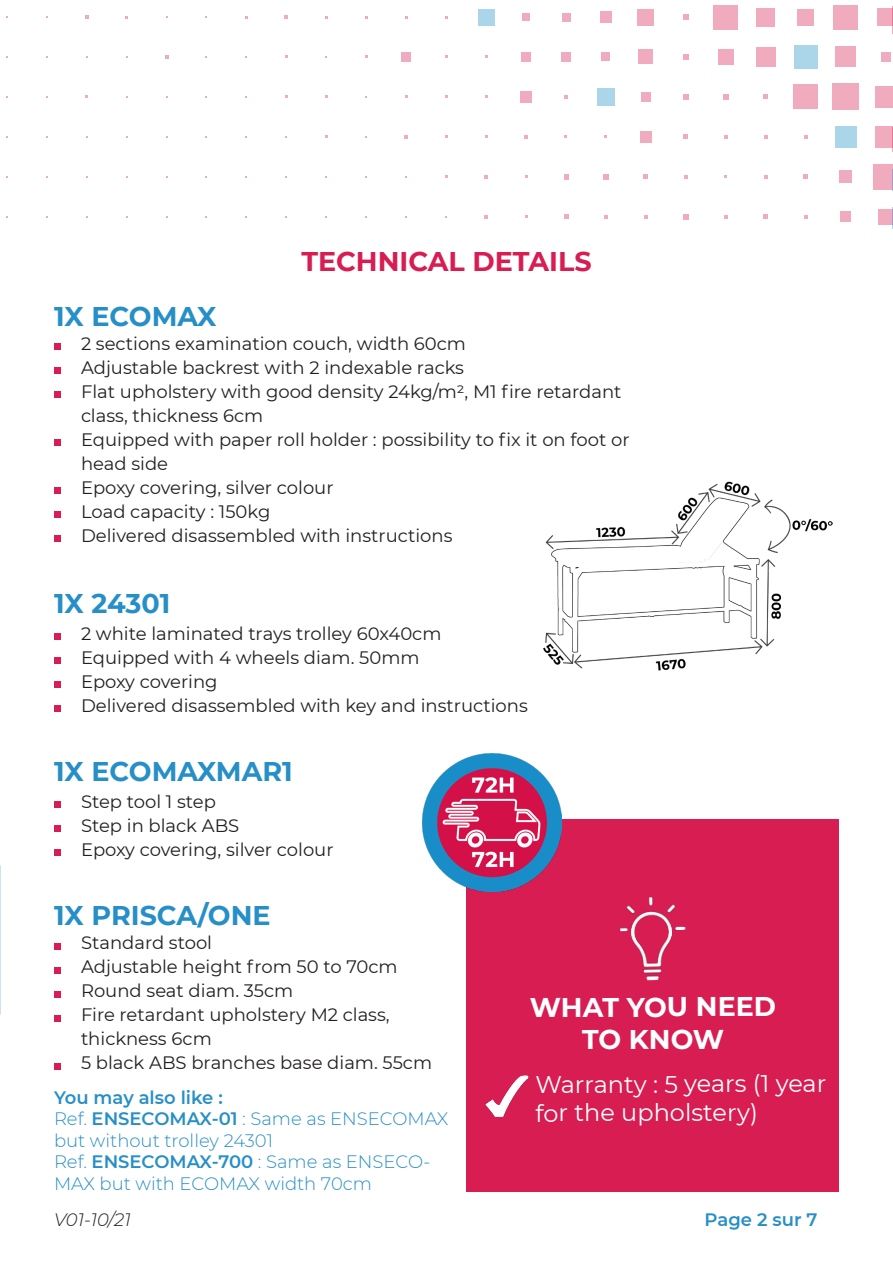
<style>
.page{position:relative;width:893px;height:1263px;background:#fff}
.page>*{position:absolute;margin:0;border:0;box-sizing:border-box;transform-origin:0 0}
.t1{font:700 27px "Montserrat";color:#278fc7}
.t2{font:700 27px "Montserrat";letter-spacing:-.005em;color:#fff}
.t3{font:700 27px "Montserrat";color:#d71d52}
.t4{font:24px "Montserrat";letter-spacing:-.005em;color:#fff}
.t5{font:18px/24px "Montserrat";color:#231f20}
.TITRE_1{font:300 18px/21.6px "Montserrat";color:#278fc7}
.TITRE_1-2{font:600 18px "Montserrat";color:#278fc7}
.t6{font:italic 300 18px "Montserrat";color:#231f20}
.s1{font-weight:600}
</style>
<div class="page">
<div style="left:878px;top:209px;width:14px;height:16px;background:#f0abbf"></div>
<div style="left:873px;top:164px;width:19px;height:25px;background:#f0abbf"></div>
<div style="left:875px;top:126px;width:17px;height:21px;background:#f0abbf"></div>
<div style="left:875px;top:86px;width:17px;height:22px;background:#f0abbf"></div>
<div style="left:881px;top:52px;width:9px;height:10px;background:#f0abbf"></div>
<div style="left:877px;top:8px;width:15px;height:18px;background:#f0abbf"></div>
<div style="left:840px;top:212px;width:11px;height:10px;background:#f0abbf"></div>
<div style="left:839px;top:171px;width:13px;height:12px;background:#f0abbf"></div>
<div style="left:835px;top:126px;width:21px;height:22px;background:#abd5e9"></div>
<div style="left:832px;top:84px;width:27px;height:26px;background:#f0abbf"></div>
<div style="left:835px;top:47px;width:21px;height:20px;background:#f0abbf"></div>
<div style="left:833px;top:5px;width:25px;height:24px;background:#f0abbf"></div>
<svg style="left:804px;top:215px;width:4px;height:4px"></svg>
<svg style="left:803px;top:175px;width:5px;height:4px"></svg>
<svg style="left:804px;top:135px;width:4px;height:4px"></svg>
<div style="left:793px;top:84px;width:25px;height:25px;background:#f0abbf"></div>
<div style="left:794px;top:45px;width:23px;height:24px;background:#abd5e9"></div>
<div style="left:797px;top:9px;width:17px;height:16px;background:#f0abbf"></div>
<svg style="left:763px;top:214px;width:5px;height:5px"></svg>
<svg style="left:764px;top:175px;width:4px;height:4px"></svg>
<svg style="left:764px;top:135px;width:4px;height:4px"></svg>
<svg style="left:764px;top:95px;width:4px;height:4px"></svg>
<div style="left:756px;top:47px;width:20px;height:20px;background:#f0abbf"></div>
<div style="left:756px;top:8px;width:19px;height:18px;background:#f0abbf"></div>
<svg style="left:724px;top:215px;width:3px;height:4px"></svg>
<svg style="left:724px;top:135px;width:3px;height:4px"></svg>
<svg style="left:723px;top:94px;width:5px;height:6px"></svg>
<div style="left:718px;top:49px;width:15px;height:16px;background:#f0abbf"></div>
<div style="left:713px;top:5px;width:25px;height:24px;background:#f0abbf"></div>
<svg style="left:683px;top:214px;width:5px;height:5px"></svg>
<svg style="left:684px;top:175px;width:4px;height:4px"></svg>
<svg style="left:684px;top:135px;width:4px;height:4px"></svg>
<svg style="left:683px;top:94px;width:5px;height:6px"></svg>
<svg style="left:683px;top:54px;width:5px;height:5px"></svg>
<svg style="left:683px;top:14px;width:6px;height:6px"></svg>
<svg style="left:644px;top:215px;width:4px;height:4px"></svg>
<svg style="left:644px;top:175px;width:4px;height:4px"></svg>
<div style="left:640px;top:131px;width:11px;height:11px;background:#f0abbf"></div>
<div style="left:641px;top:92px;width:9px;height:9px;background:#f0abbf"></div>
<div style="left:639px;top:50px;width:14px;height:14px;background:#f0abbf"></div>
<div style="left:638px;top:9px;width:16px;height:16px;background:#f0abbf"></div>
<svg style="left:604px;top:215px;width:4px;height:4px"></svg>
<svg style="left:603px;top:174px;width:6px;height:5px"></svg>
<div style="left:597px;top:88px;width:18px;height:18px;background:#abd5e9"></div>
<div style="left:602px;top:53px;width:8px;height:8px;background:#f0abbf"></div>
<div style="left:600px;top:11px;width:11px;height:12px;background:#f0abbf"></div>
<svg style="left:564px;top:214px;width:4px;height:5px"></svg>
<svg style="left:564px;top:174px;width:4px;height:5px"></svg>
<svg style="left:564px;top:95px;width:4px;height:4px"></svg>
<div style="left:561px;top:52px;width:9px;height:9px;background:#f0abbf"></div>
<div style="left:562px;top:13px;width:8px;height:8px;background:#f0abbf"></div>
<svg style="left:524px;top:135px;width:4px;height:3px"></svg>
<div style="left:520px;top:91px;width:12px;height:11px;background:#f0abbf"></div>
<div style="left:521px;top:52px;width:10px;height:10px;background:#f0abbf"></div>
<div style="left:522px;top:13px;width:8px;height:8px;background:#f0abbf"></div>
<svg style="left:484px;top:215px;width:4px;height:4px"></svg>
<svg style="left:484px;top:175px;width:4px;height:3px"></svg>
<div style="left:478px;top:9px;width:16px;height:16px;background:#abd5e9"></div>
<svg style="left:404px;top:135px;width:4px;height:4px"></svg>
<div style="left:401px;top:52px;width:10px;height:10px;background:#f0abbf"></div>
<svg style="left:285px;top:15px;width:3px;height:4px"></svg>
<svg style="left:165px;top:55px;width:3px;height:4px"></svg>
<svg style="left:85px;top:15px;width:3px;height:4px"></svg>
<svg style="left:54px;top:344px;width:6px;height:6px"></svg>
<svg style="left:54px;top:368px;width:6px;height:6px"></svg>
<svg style="left:54px;top:392px;width:6px;height:6px"></svg>
<svg style="left:54px;top:440px;width:6px;height:6px"></svg>
<svg style="left:54px;top:488px;width:6px;height:6px"></svg>
<svg style="left:54px;top:512px;width:6px;height:6px"></svg>
<svg style="left:54px;top:536px;width:6px;height:6px"></svg>
<svg style="left:54px;top:634px;width:6px;height:6px"></svg>
<svg style="left:54px;top:658px;width:6px;height:6px"></svg>
<svg style="left:54px;top:682px;width:6px;height:6px"></svg>
<svg style="left:54px;top:706px;width:6px;height:6px"></svg>
<div style="left:54px;top:801px;width:6px;height:7px;background:#d71d52"></div>
<div style="left:54px;top:825px;width:6px;height:7px;background:#d71d52"></div>
<div style="left:54px;top:849px;width:6px;height:7px;background:#d71d52"></div>
<svg style="left:54px;top:943px;width:6px;height:6px"></svg>
<svg style="left:54px;top:967px;width:6px;height:6px"></svg>
<svg style="left:54px;top:991px;width:6px;height:6px"></svg>
<svg style="left:54px;top:1015px;width:6px;height:6px"></svg>
<svg style="left:54px;top:1063px;width:6px;height:6px"></svg>
<img style="left:543px;top:481px;width:290px;height:190px">
<svg style="left:892px;top:208px;width:1px;height:21px"></svg>
<svg style="left:892px;top:169px;width:1px;height:22px"></svg>
<svg style="left:892px;top:127px;width:1px;height:25px"></svg>
<svg style="left:892px;top:6px;width:1px;height:28px"></svg>
<div style="left:467px;top:820px;width:372px;height:372px;background:#d71d52"></div>
<img style="left:485px;top:1075px;width:43px;height:42px">
<img style="left:620px;top:897px;width:66px;height:84px">
<img style="left:423px;top:753px;width:138px;height:139px">
<p class="t3" style="left:301px;top:242px;width:292px">TECHNICAL DETAILS</p>
<p class="t1" style="left:54px;top:297px;width:164px">1X ECOMAX</p>
<p class="t5" style="left:81px;top:331px;width:387px">2 sections examination couch, width 60cm</p>
<p class="t5" style="left:81px;top:355px;width:384px">Adjustable backrest with 2 indexable racks</p>
<p class="t5" style="left:81px;top:379px;width:542px">Flat upholstery with good density 24kg/m2, M1 fire retardant class, thickness 6cm</p>
<p class="t5" style="left:81px;top:427px;width:550px">Equipped with paper roll holder : possibility to fix it on foot or head side</p>
<p class="t5" style="left:81px;top:475px;width:254px">Epoxy covering, silver colour</p>
<p class="t5" style="left:81px;top:499px;width:191px">Load capacity : 150kg</p>
<p class="t5" style="left:81px;top:523px;width:373px">Delivered disassembled with instructions</p>
<p class="t1" style="left:54px;top:584px;width:118px">1X 24301</p>
<p class="t5" style="left:81px;top:621px;width:362px">2 white laminated trays trolley 60x40cm</p>
<p class="t5" style="left:81px;top:645px;width:340px">Equipped with 4 wheels diam. 50mm</p>
<p class="t5" style="left:81px;top:669px;width:138px">Epoxy covering</p>
<p class="t5" style="left:81px;top:693px;width:448px">Delivered disassembled with key and instructions</p>
<p class="t1" style="left:54px;top:752px;width:240px">1X ECOMAXMAR1</p>
<p class="t5" style="left:81px;top:789px;width:136px">Step tool 1 step</p>
<p class="t5" style="left:81px;top:813px;width:160px">Step in black ABS</p>
<p class="t5" style="left:81px;top:837px;width:254px">Epoxy covering, silver colour</p>
<p class="t1" style="left:54px;top:896px;width:218px">1X PRISCA/ONE</p>
<p class="t5" style="left:81px;top:930px;width:133px">Standard stool</p>
<p class="t5" style="left:81px;top:954px;width:318px">Adjustable height from 50 to 70cm</p>
<p class="t5" style="left:81px;top:978px;width:214px">Round seat diam. 35cm</p>
<p class="t5" style="left:81px;top:1002px;width:310px">Fire retardant upholstery M2 class,</p>
<p class="t5" style="left:81px;top:1026px;width:132px">thickness 6cm</p>
<p class="t5" style="left:81px;top:1050px;width:353px">5 black ABS branches base diam. 55cm</p>
<p class="TITRE_1-2" style="left:54px;top:1084px;width:170px">You may also like :</p>
<p class="TITRE_1" style="left:54px;top:1107px;width:396px">Ref. <span class="s1">ENSECOMAX-01</span> : Same as ENSECOMAX but without trolley 24301</p>
<p class="TITRE_1" style="left:54px;top:1150px;width:378px">Ref. <span class="s1">ENSECOMAX-700</span> : Same as ENSECO-<br>MAX but with ECOMAX width 70cm</p>
<p class="t2" style="left:530px;top:987px;width:248px">WHAT YOU NEED</p>
<p class="t2" style="left:582px;top:1020px;width:144px">TO KNOW</p>
<p class="t4" style="left:535px;top:1067px;width:293px">Warranty : 5 years (1 year</p>
<p class="t4" style="left:536px;top:1096px;width:224px">for the upholstery)</p>
<p class="t6" style="left:54px;top:1208px;width:78px">V01-10/21</p>
<p class="TITRE_1-2" style="left:705px;top:1207px;width:114px">Page 2 sur 7</p>
</div>
